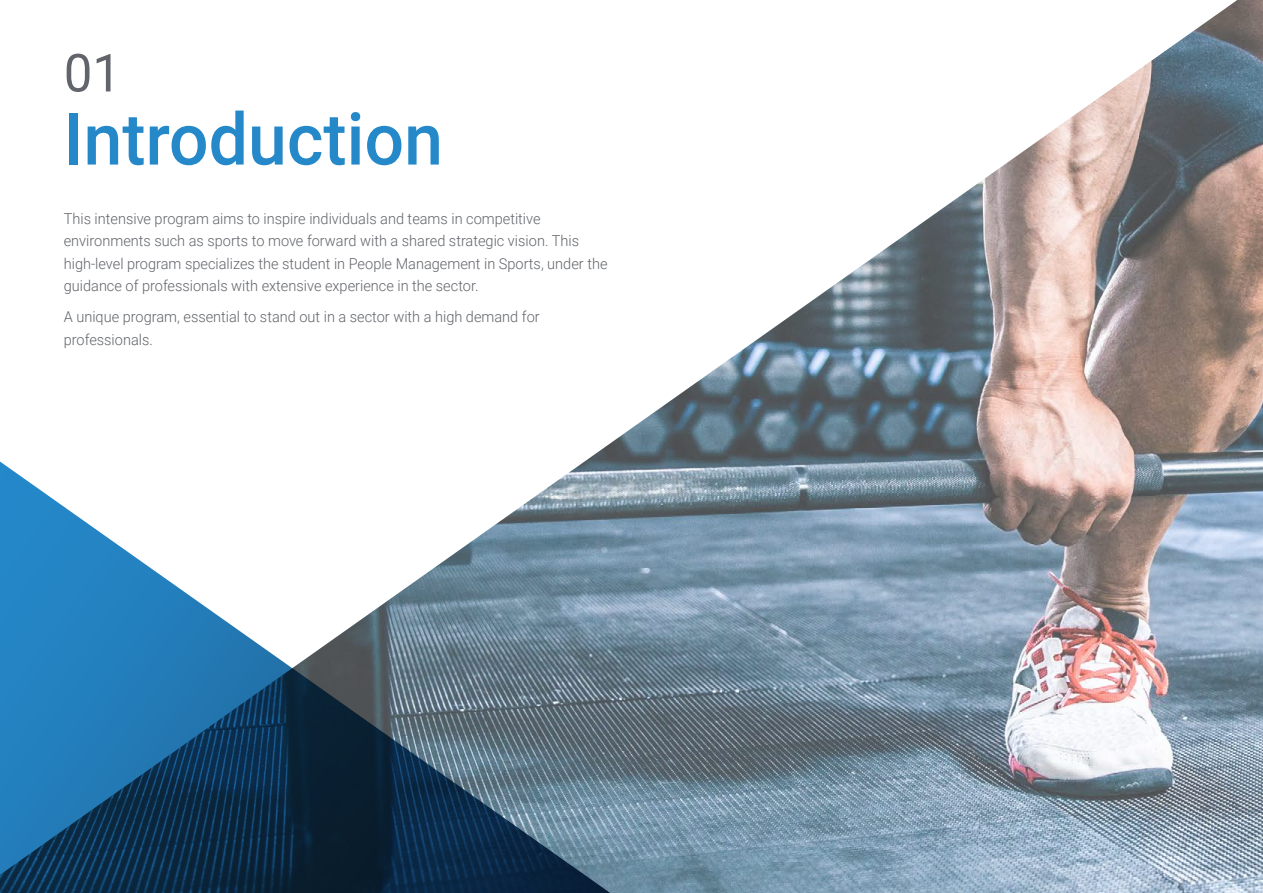
<style>
.page{position:relative;width:1263px;height:893px;background:#fff}
.page>*{position:absolute;margin:0;border:0;box-sizing:border-box;transform-origin:0 0}
.t1{font:500 72px "Roboto";color:#2488c9}
.t2{font:52.5px "Roboto";color:#61646a}
.t3{font:300 15px/22.5px "Roboto";color:#61646a}
</style>
<div class="page">
<img style="left:606px;top:0;width:657px;height:893px">
<svg style="left:0;top:446px;width:640px;height:447px"></svg>
<h2 class="t2" style="left:64px;top:36px;width:59px">01</h2>
<h1 class="t1" style="left:64px;top:89px;width:381px">Introduction</h1>
<p class="t3" style="left:64px;top:207px;width:545px">This intensive program aims to inspire individuals and teams in competitive environments such as sports to move forward with a shared strategic vision. This high-level program specializes the student in People Management in Sports, under the guidance of professionals with extensive experience in the sector.</p>
<p class="t3" style="left:64px;top:305px;width:477px">A unique program, essential to stand out in a sector with a high demand for professionals.</p>
</div>
